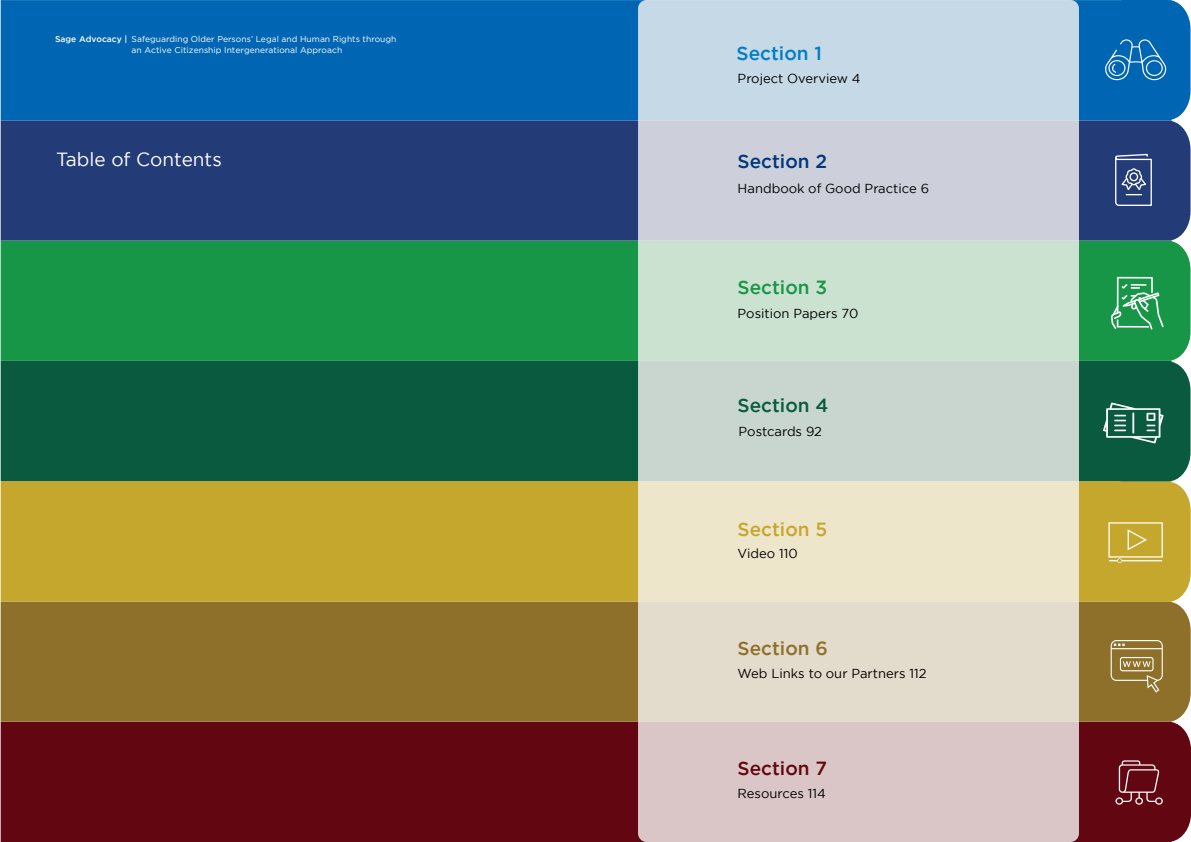
<style>
.page{position:relative;width:1191px;height:842px;background:#fff}
.page>*{position:absolute;margin:0;border:0;box-sizing:border-box;transform-origin:0 0}
.t1{font:19px "Gotham";color:#fff}
.t2{font:500 19px "Gotham";color:#007dc5}
.t3{font:500 19px "Gotham";color:#00377b}
.t4{font:500 19px "Gotham";color:#189647}
.t5{font:500 19px "Gotham";color:#095a3f}
.t6{font:500 19px "Gotham";color:#c6a72d}
.t7{font:500 19px "Gotham";color:#8f702b}
.t8{font:500 19px "Gotham";color:#620712}
.t9{font:13px "Gotham";color:#000}
.t10{font:8.5px/11px "Gotham Pro";letter-spacing:.005em;color:#fff}
.s1{font-family:"Gotham";font-weight:500}
</style>
<div class="page">
<div style="left:1px;top:722px;width:1190px;height:120px;background:#620712"></div>
<div style="left:1px;top:602px;width:1189px;height:120px;background:#8f702b"></div>
<div style="left:1px;top:481px;width:1189px;height:121px;background:#c6a72d"></div>
<div style="left:1px;top:361px;width:1189px;height:120px;background:#095a3f"></div>
<div style="left:1px;top:241px;width:1189px;height:120px;background:#189647"></div>
<div style="left:1px;top:120px;width:1189px;height:121px;background:#233c78"></div>
<div style="left:1px;top:0;width:1189px;height:120px;background:#0066b3"></div>
<svg style="left:638px;top:0;width:441px;height:842px;background:#d4d8d1"></svg>
<svg style="left:1105px;top:39px;width:61px;height:41px;background:#2a7fbf"></svg>
<svg style="left:1114px;top:153px;width:38px;height:54px;background:#516594"></svg>
<svg style="left:1110px;top:277px;width:53px;height:52px;background:#4cad70"></svg>
<svg style="left:1103px;top:402px;width:60px;height:41px;background:#43816c"></svg>
<svg style="left:1108px;top:522px;width:54px;height:41px;background:#ceb44d"></svg>
<svg style="left:1110px;top:640px;width:52px;height:53px;background:#a1874d"></svg>
<svg style="left:1115px;top:760px;width:47px;height:45px;background:#7c313a"></svg>
<p class="t10" style="left:132px;top:34px;width:266px;text-indent:-77px"><span class="s1">Sage Advocacy |</span> Safeguarding Older Persons’ Legal and Human Rights through an Active Citizenship Intergenerational Approach</p>
<h1 class="t1" style="left:56px;top:148px;width:167px">Table of Contents</h1>
<h1 class="t2" style="left:736px;top:41px;width:87px">Section 1</h1>
<p class="t9" style="left:737px;top:70px;width:124px">Project Overview 4</p>
<h1 class="t3" style="left:737px;top:149px;width:91px">Section 2</h1>
<p class="t9" style="left:737px;top:180px;width:193px">Handbook of Good Practice 6</p>
<h1 class="t4" style="left:737px;top:275px;width:91px">Section 3</h1>
<p class="t9" style="left:737px;top:305px;width:122px">Position Papers 70</p>
<h1 class="t5" style="left:737px;top:393px;width:92px">Section 4</h1>
<p class="t9" style="left:738px;top:423px;width:85px">Postcards 92</p>
<h1 class="t6" style="left:737px;top:516px;width:91px">Section 5</h1>
<p class="t9" style="left:737px;top:545px;width:62px">Video 110</p>
<h1 class="t7" style="left:737px;top:636px;width:92px">Section 6</h1>
<p class="t9" style="left:737px;top:665px;width:190px">Web Links to our Partners 112</p>
<h1 class="t8" style="left:737px;top:755px;width:91px">Section 7</h1>
<p class="t9" style="left:737px;top:785px;width:90px">Resources 114</p>
</div>
